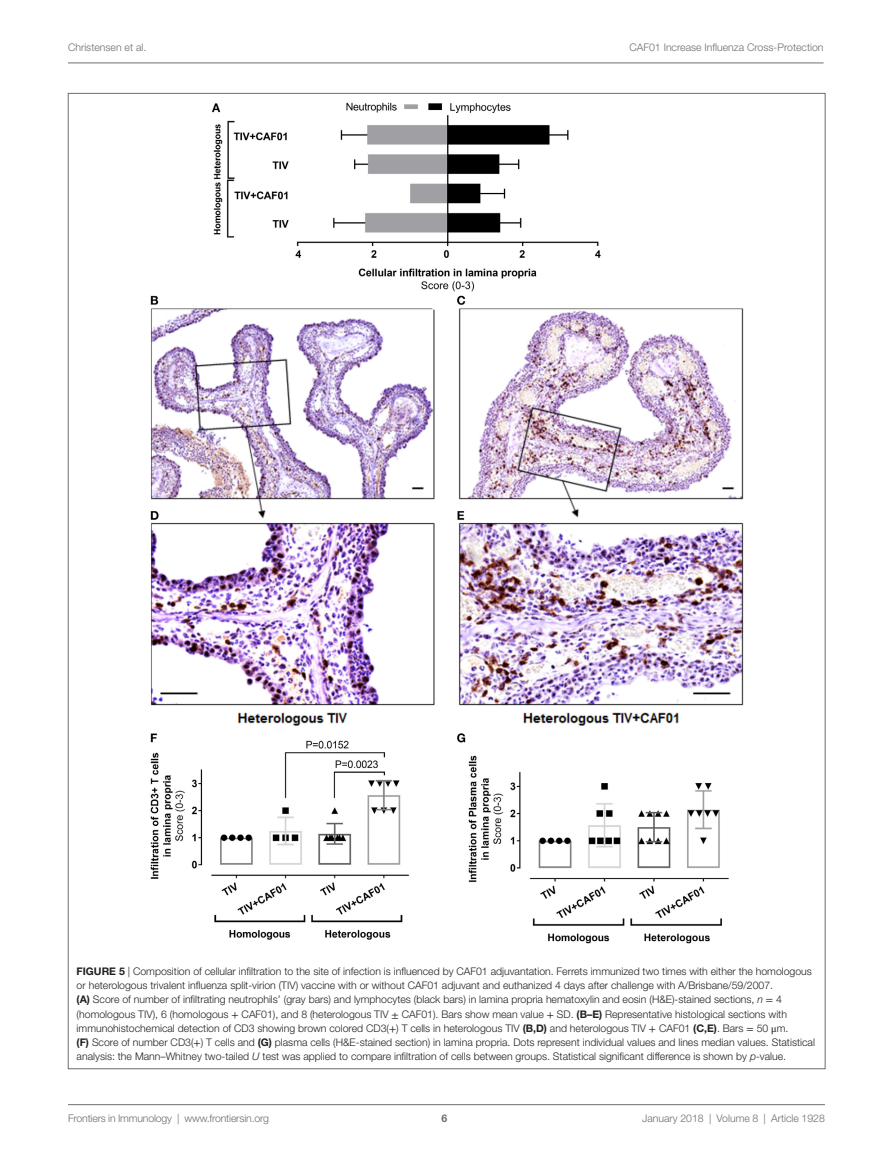
<style>
.page{position:relative;width:893px;height:1170px;background:#fff}
.page>*{position:absolute;margin:0;border:0;box-sizing:border-box;transform-origin:0 0}
.t1{font:300 10.5px/14.2px "Helvetica Neue LT Std";color:#231f20}
.t2{font:300 10.5px "Helvetica Neue LT Std";color:#6c6d70}
.t3{font:700 10.5px "Helvetica Neue LT Std";color:#6c6d70}
.s1{font-weight:700}
.s2{font-style:italic}
.s3{font-family:"STIX General";font-weight:400}
</style>
<div class="page">
<img style="left:150px;top:102px;width:594px;height:842px">
<hr style="left:68px;top:63px;width:756px;height:1px;background:#6c6d70">
<hr style="left:68px;top:1104px;width:757px;height:1px;background:#6c6d70">
<p class="t2" style="left:68px;top:41px;width:80px">Christensen et al.</p>
<p class="t2" style="left:629px;top:41px;width:196px">CAF01 Increase Influenza Cross-Protection</p>
<p class="t1" style="left:77px;top:963px;width:740px"><span class="s1">FIGURE 5</span> | Composition of cellular infiltration to the site of infection is influenced by CAF01 adjuvantation. Ferrets immunized two times with either the homologous or heterologous trivalent influenza split-virion (TIV) vaccine with or without CAF01 adjuvant and euthanized 4 days after challenge with A/Brisbane/59/2007.<br><span class="s1">(A)</span> Score of number of infiltrating neutrophils’ (gray bars) and lymphocytes (black bars) in lamina propria hematoxylin and eosin (H&amp;E)-stained sections, <span class="s2">n</span> <span class="s3">=</span> 4 (homologous TIV), 6 (homologous <span class="s3">+</span> CAF01), and 8 (heterologous TIV <span class="s3">±</span> CAF01). Bars show mean value <span class="s3">+</span> SD. <span class="s1">(B–E)</span> Representative histological sections with immunohistochemical detection of CD3 showing brown colored CD3(<span class="s3">+</span>) T cells in heterologous TIV <span class="s1">(B,D)</span> and heterologous TIV <span class="s3">+</span> CAF01 <span class="s1">(C,E)</span>. Bars <span class="s3">=</span> 50 <span class="s3">μ</span>m.<br><span class="s1">(F)</span> Score of number CD3(<span class="s3">+</span>) T cells and <span class="s1">(G)</span> plasma cells (H&amp;E-stained section) in lamina propria. Dots represent individual values and lines median values. Statistical analysis: the Mann–Whitney two-tailed <span class="s2">U</span> test was applied to compare infiltration of cells between groups. Statistical significant difference is shown by <span class="s2">p</span>-value.</p>
<p class="t2" style="left:68px;top:1111px;width:203px">Frontiers in Immunology | www.frontiersin.org</p>
<p class="t2" style="left:642px;top:1111px;width:184px">January 2018 | Volume 8 | Article 1928</p>
<p class="t3" style="left:441px;top:1111px;width:7px">6</p>
</div>
